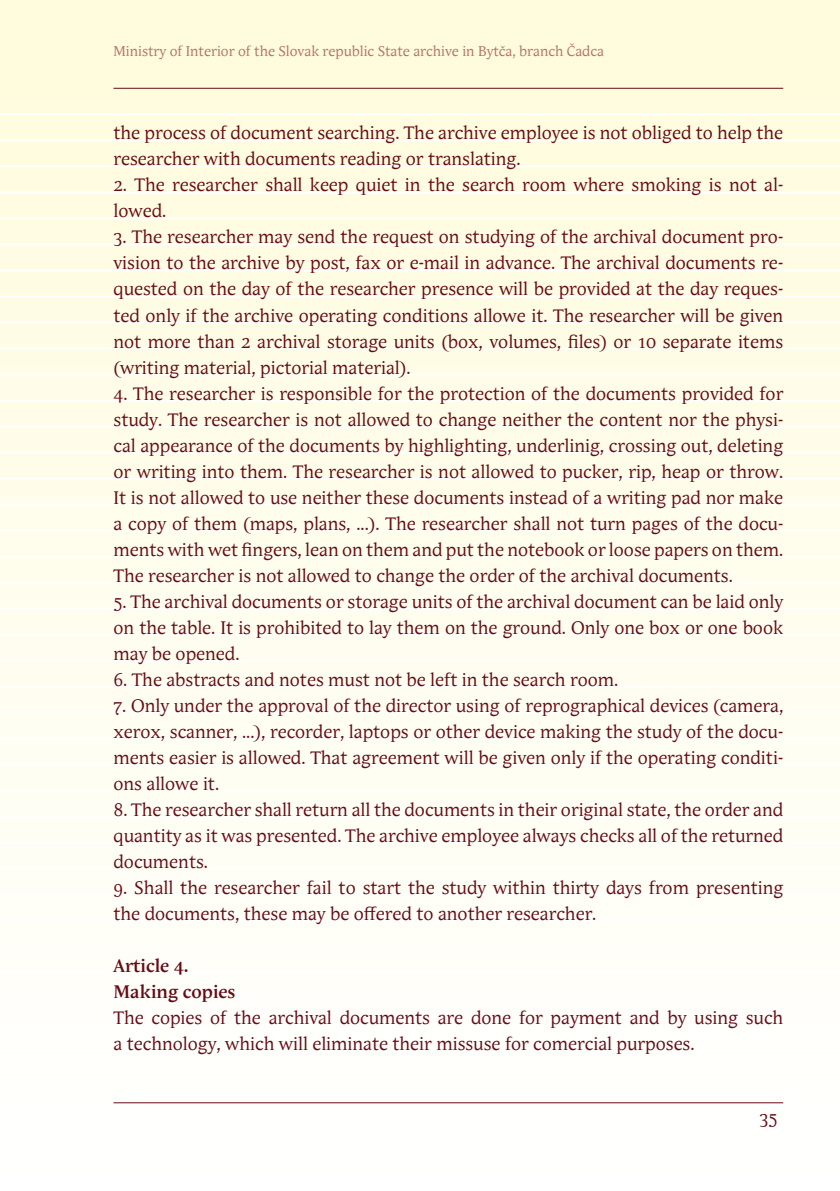
<style>
.page{position:relative;width:840px;height:1191px;background:#fff}
.page>*{position:absolute;margin:0;border:0;box-sizing:border-box;transform-origin:0 0}
.t1{font:18px/26px "Andulka";color:#660a15;text-align:justify}
.t2{font:700 18px/26px "Andulka";color:#660a15}
.t3{font:14px "Andulka";color:#b27367}
</style>
<div class="page">
<div style="left:0;top:0;width:839px;height:1191px;background:linear-gradient(to bottom,#fffbdb,#fff)"></div>
<hr style="left:0;top:113px;width:839px;height:2px;background:#fff">
<hr style="left:0;top:139px;width:839px;height:2px;background:#fff">
<hr style="left:0;top:165px;width:839px;height:2px;background:#fff">
<hr style="left:0;top:191px;width:839px;height:2px;background:#fff">
<hr style="left:0;top:217px;width:839px;height:2px;background:#fff">
<hr style="left:0;top:243px;width:839px;height:2px;background:#fff">
<hr style="left:0;top:269px;width:839px;height:2px;background:#fff">
<hr style="left:0;top:295px;width:839px;height:2px;background:#fff">
<hr style="left:0;top:321px;width:839px;height:2px;background:#fff">
<hr style="left:0;top:347px;width:839px;height:2px;background:#fff">
<hr style="left:0;top:373px;width:839px;height:2px;background:#fff">
<hr style="left:0;top:399px;width:839px;height:2px;background:#fff">
<hr style="left:0;top:425px;width:839px;height:2px;background:#fff">
<hr style="left:0;top:451px;width:839px;height:2px;background:#fff">
<hr style="left:0;top:477px;width:839px;height:2px;background:#fff">
<hr style="left:0;top:503px;width:839px;height:2px;background:#fff">
<hr style="left:0;top:529px;width:839px;height:2px;background:#fff">
<hr style="left:0;top:555px;width:839px;height:2px;background:#fff">
<hr style="left:0;top:581px;width:839px;height:2px;background:#fff">
<hr style="left:0;top:607px;width:839px;height:2px;background:#fff">
<hr style="left:0;top:633px;width:839px;height:2px;background:#fff">
<hr style="left:0;top:659px;width:839px;height:2px;background:#fff">
<hr style="left:0;top:685px;width:839px;height:2px;background:#fff">
<hr style="left:0;top:711px;width:839px;height:2px;background:#fff">
<hr style="left:0;top:737px;width:839px;height:2px;background:#fff">
<hr style="left:0;top:763px;width:839px;height:2px;background:#fff">
<hr style="left:0;top:789px;width:839px;height:2px;background:#fff">
<hr style="left:0;top:815px;width:839px;height:2px;background:#fff">
<hr style="left:0;top:841px;width:839px;height:2px;background:#fff">
<hr style="left:0;top:867px;width:839px;height:2px;background:#fff">
<hr style="left:0;top:893px;width:839px;height:2px;background:#fff">
<hr style="left:0;top:919px;width:839px;height:2px;background:#fff">
<hr style="left:0;top:945px;width:839px;height:2px;background:#fff">
<hr style="left:0;top:971px;width:839px;height:2px;background:#fff">
<hr style="left:0;top:997px;width:839px;height:2px;background:#fff">
<hr style="left:0;top:1023px;width:839px;height:2px;background:#fff">
<hr style="left:0;top:1049px;width:839px;height:2px;background:#fff">
<hr style="left:0;top:1075px;width:839px;height:2px;background:#fff">
<hr style="left:113px;top:88px;width:669px;height:1px;background:#660a15">
<hr style="left:113px;top:1102px;width:669px;height:1px;background:#660a15">
<p class="t3" style="left:113px;top:43px;width:491px">Ministry of Interior of the Slovak republic State archive in Bytča, branch Čadca</p>
<p class="t1" style="left:113px;top:121px;width:670px">the process of document searching. The archive employee is not obliged to help the researcher with documents reading or translating.</p>
<p class="t1" style="left:113px;top:173px;width:670px">2. The researcher shall keep quiet in the search room where smoking is not al&shy;lowed.</p>
<p class="t1" style="left:113px;top:225px;width:670px">3. The researcher may send the request on studying of the archival document pro&shy;vision to the archive by post, fax or e-mail in advance. The archival documents re&shy;quested on the day of the researcher presence will be provided at the day reques&shy;ted only if the archive operating conditions allowe it. The researcher will be given not more than 2 archival storage units (box, volumes, files) or 10 separate items (writing material, pictorial material).</p>
<p class="t1" style="left:113px;top:381px;width:671px">4. The researcher is responsible for the protection of the documents provided for study. The researcher is not allowed to change neither the content nor the physi&shy;cal appearance of the documents by highlighting, underlinig, crossing out, deleting or writing into them. The researcher is not allowed to pucker, rip, heap or throw.<br>It is not allowed to use neither these documents instead of a writing pad nor make a copy of them (maps, plans, ...). The researcher shall not turn pages of the docu&shy;ments with wet fingers, lean on them and put the notebook or loose papers on them.<br>The researcher is not allowed to change the order of the archival documents.</p>
<p class="t1" style="left:113px;top:589px;width:670px">5. The archival documents or storage units of the archival document can be laid only on the table. It is prohibited to lay them on the ground. Only one box or one book may be opened.</p>
<p class="t1" style="left:113px;top:667px;width:506px">6. The abstracts and notes must not be left in the search room.</p>
<p class="t1" style="left:113px;top:693px;width:671px">7. Only under the approval of the director using of reprographical devices (camera, xerox, scanner, ...), recorder, laptops or other device making the study of the docu&shy;ments easier is allowed. That agreement will be given only if the operating conditi&shy;ons allowe it.</p>
<p class="t1" style="left:113px;top:797px;width:671px">8. The researcher shall return all the documents in their original state, the order and quantity as it was presented. The archive employee always checks all of the returned documents.</p>
<p class="t1" style="left:113px;top:875px;width:671px">9. Shall the researcher fail to start the study within thirty days from presenting the documents, these may be offered to another researcher.</p>
<p class="t2" style="left:113px;top:953px;width:123px">Article 4.<br>Making copies</p>
<p class="t1" style="left:113px;top:1005px;width:671px">The copies of the archival documents are done for payment and by using such a technology, which will eliminate their missuse for comercial purposes.</p>
<p class="t1" style="left:759px;top:1105px;width:20px">35</p>
</div>
